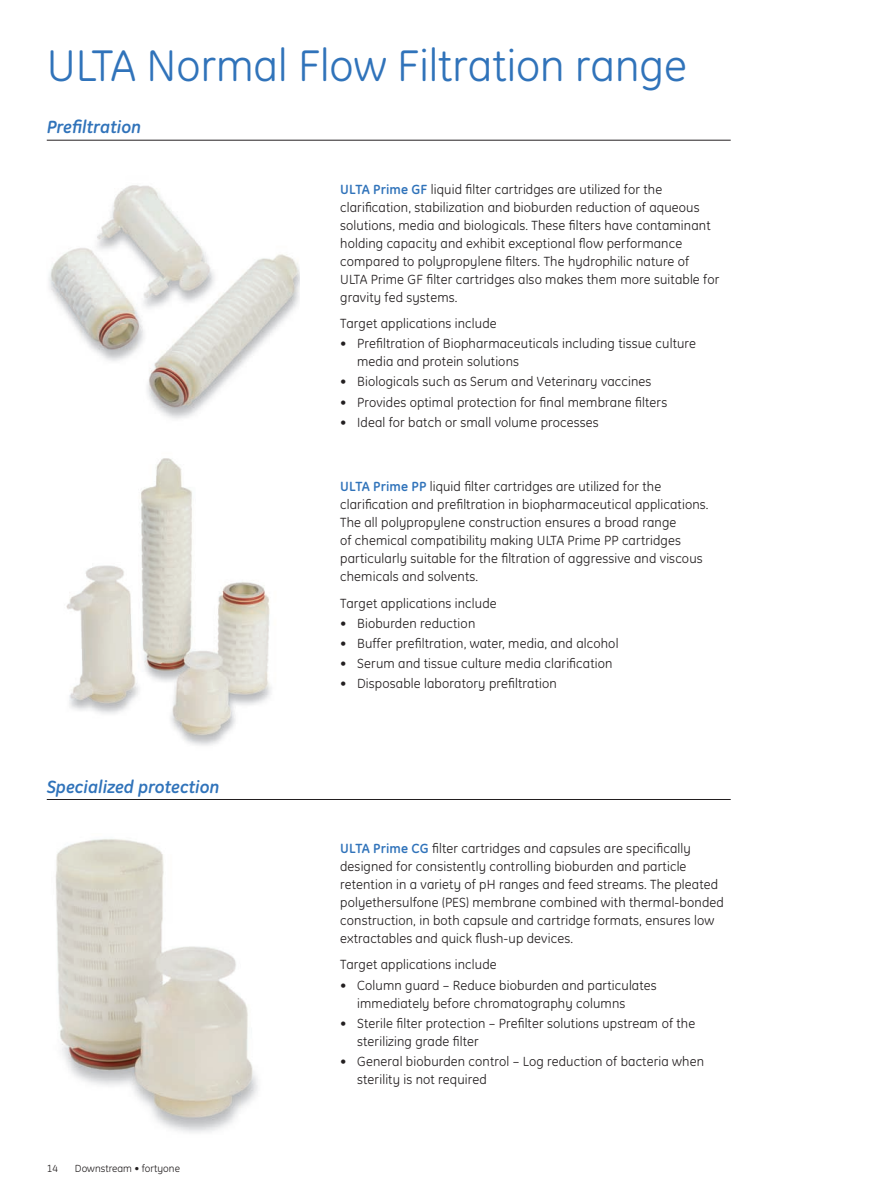
<style>
.page{position:relative;width:893px;height:1191px;background:#fff}
.page>*{position:absolute;margin:0;border:0;box-sizing:border-box;transform-origin:0 0}
.t1{font:45px "GE Inspira";color:#3073ba}
.t2{font:italic 700 18px "GE Inspira";color:#3073ba}
.t3{font:13.5px/18px "GE Inspira";letter-spacing:.01em;color:#231f20}
.t4{font:10.5px "GE Inspira";color:#231f20}
.s1{font-weight:700;color:#3073ba}
</style>
<div class="page">
<hr style="left:47px;top:799px;width:684px;height:1px;background:#231f20">
<hr style="left:47px;top:140px;width:684px;height:1px;background:#231f20">
<img style="left:55px;top:839px;width:203px;height:294px">
<img style="left:48px;top:185px;width:251px;height:234px">
<img style="left:66px;top:458px;width:206px;height:288px">
<h1 class="t1" style="left:47px;top:40px;width:642px">ULTA Normal Flow Filtration range</h1>
<h2 class="t2" style="left:47px;top:116px;width:96px">Prefiltration</h2>
<p class="t3" style="left:340px;top:180px;width:381px"><span class="s1">ULTA Prime GF</span> liquid filter cartridges are utilized for the clarification, stabilization and bioburden reduction of aqueous solutions, media and biologicals. These filters have contaminant holding capacity and exhibit exceptional flow performance compared to polypropylene filters. The hydrophilic nature of ULTA Prime GF filter cartridges also makes them more suitable for gravity fed systems.</p>
<p class="t3" style="left:340px;top:314px;width:158px">Target applications include</p>
<p class="t3" style="left:357px;top:335px;width:340px;text-indent:-17px">• Prefiltration of Biopharmaceuticals including tissue culture media and protein solutions</p>
<p class="t3" style="left:340px;top:373px;width:313px">• Biologicals such as Serum and Veterinary vaccines</p>
<p class="t3" style="left:340px;top:393px;width:329px">• Provides optimal protection for final membrane filters</p>
<p class="t3" style="left:340px;top:413px;width:260px">• Ideal for batch or small volume processes</p>
<h2 class="t2" style="left:47px;top:775px;width:174px">Specialized protection</h2>
<p class="t4" style="left:47px;top:1162px;width:13px">14</p>
<p class="t4" style="left:75px;top:1162px;width:107px">Downstream • fortyone</p>
<p class="t3" style="left:340px;top:478px;width:370px"><span class="s1">ULTA Prime PP</span> liquid filter cartridges are utilized for the clarification and prefiltration in biopharmaceutical applications.<br>The all polypropylene construction ensures a broad range<br>of chemical compatibility making ULTA Prime PP cartridges particularly suitable for the filtration of aggressive and viscous chemicals and solvents.</p>
<p class="t3" style="left:340px;top:594px;width:158px">Target applications include</p>
<p class="t3" style="left:340px;top:614px;width:137px">• Bioburden reduction</p>
<p class="t3" style="left:340px;top:634px;width:280px">• Buffer prefiltration, water, media, and alcohol</p>
<p class="t3" style="left:340px;top:654px;width:274px">• Serum and tissue culture media clarification</p>
<p class="t3" style="left:340px;top:675px;width:218px">• Disposable laboratory prefiltration</p>
<p class="t3" style="left:340px;top:839px;width:385px"><span class="s1">ULTA Prime CG</span> filter cartridges and capsules are specifically designed for consistently controlling bioburden and particle retention in a variety of pH ranges and feed streams. The pleated polyethersulfone (PES) membrane combined with thermal-bonded construction, in both capsule and cartridge formats, ensures low extractables and quick flush-up devices.</p>
<p class="t3" style="left:340px;top:955px;width:158px">Target applications include</p>
<p class="t3" style="left:357px;top:976px;width:301px;text-indent:-17px">• Column guard – Reduce bioburden and particulates immediately before chromatography columns</p>
<p class="t3" style="left:357px;top:1014px;width:340px;text-indent:-17px">• Sterile filter protection – Prefilter solutions upstream of the sterilizing grade filter</p>
<p class="t3" style="left:357px;top:1052px;width:348px;text-indent:-17px">• General bioburden control – Log reduction of bacteria when sterility is not required</p>
</div>
